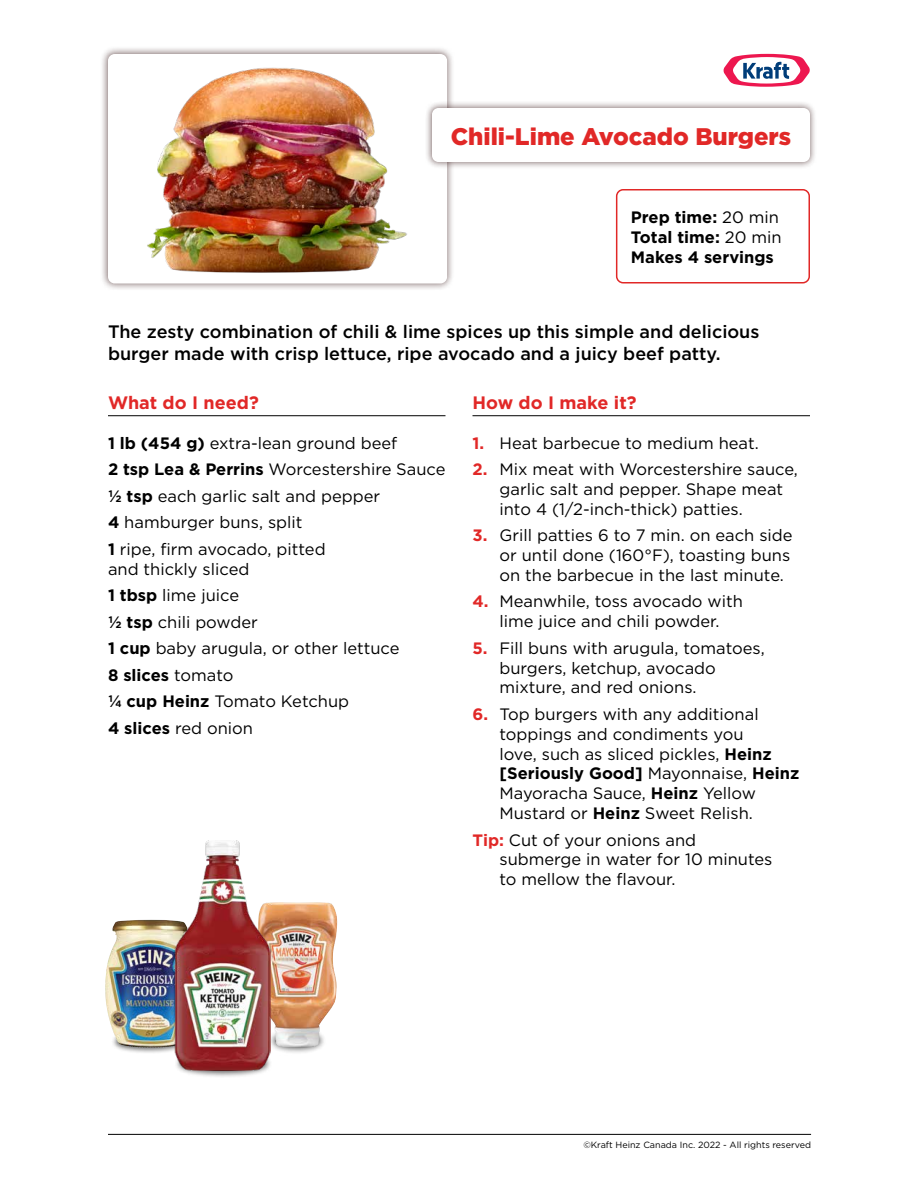
<style>
.page{position:relative;width:918px;height:1188px;background:#fff}
.page>*{position:absolute;margin:0;border:0;box-sizing:border-box;transform-origin:0 0}
.t1{font:900 24px "Gotham";color:#e12827}
.t2{font:500 18px/21.6px "Gotham";color:#000}
.t3{font:700 18px "Gotham";color:#e12827}
.t4{font:16.5px/19.8px "Gotham";color:#000}
.t5{font:700 16.5px/19.8px "Gotham";color:#000}
.t6{font:9px "Gotham";color:#000}
.s1{font-weight:400}
.s2{font-weight:700}
.s3{font-weight:700;color:#e12827}
</style>
<div class="page">
<hr style="left:108px;top:1134px;width:703px;height:1px;background:#000">
<svg style="left:724px;top:54px;width:86px;height:33px"></svg>
<div style="left:100px;top:46px;width:355px;height:245px;background:#240000;opacity:.6"></div>
<div style="left:108px;top:54px;width:339px;height:230px;background:#fff;border-radius:7px"></div>
<img style="left:108px;top:54px;width:339px;height:225px">
<div style="left:425px;top:101px;width:392px;height:68px;background:#240000;opacity:.6"></div>
<div style="left:432px;top:108px;width:378px;height:54px;background:#fff;border-radius:6px"></div>
<div style="left:616px;top:189px;width:194px;height:95px;border:2px solid #e12827;border-radius:6px"></div>
<hr style="left:108px;top:415px;width:338px;height:1px;background:#000">
<hr style="left:472px;top:415px;width:338px;height:1px;background:#000">
<div style="left:268px;top:1027px;width:58px;height:28px;background:#000;opacity:.6"></div>
<img style="left:270px;top:902px;width:67px;height:146px">
<div style="left:111px;top:1029px;width:77px;height:25px;background:#000;opacity:.6"></div>
<img style="left:105px;top:920px;width:70px;height:128px">
<div style="left:174px;top:1049px;width:98px;height:29px;background:#000;opacity:.6"></div>
<img style="left:175px;top:840px;width:95px;height:231px">
<h1 class="t1" style="left:451px;top:120px;width:342px">Chili-Lime Avocado Burgers</h1>
<p class="t5" style="left:631px;top:207px;width:152px">Prep time: <span class="s1">20 min<br></span>Total time: <span class="s1">20 min<br></span>Makes 4 servings</p>
<p class="t2" style="left:108px;top:321px;width:653px">The zesty combination of chili &amp; lime spices up this simple and delicious burger made with crisp lettuce, ripe avocado and a juicy beef patty.</p>
<p class="t3" style="left:108px;top:390px;width:152px">What do I need?</p>
<p class="t4" style="left:108px;top:429px;width:339px;line-height:26.5px"><span class="s2">1 lb (454 g)</span> extra-lean ground beef<br><span class="s2">2 tsp Lea &amp; Perrins</span> Worcestershire Sauce <span class="s2">½ tsp</span> each garlic salt and pepper<br><span class="s2">4</span> hamburger buns, split<br><span class="s2">1</span> ripe, firm avocado, pitted</p>
<p class="t4" style="left:108px;top:555px;width:293px;line-height:26.5px">and thickly sliced<br><span class="s2">1 tbsp</span> lime juice<br><span class="s2">½ tsp</span> chili powder<br><span class="s2">1 cup</span> baby arugula, or other lettuce<br><span class="s2">8 slices</span> tomato<br><span class="s2">¼ cup Heinz</span> Tomato Ketchup<br><span class="s2">4 slices</span> red onion</p>
<p class="t3" style="left:472px;top:390px;width:166px">How do I make it?</p>
<p class="t4" style="left:472px;top:433px;width:288px"><span class="s3">1.</span> Heat barbecue to medium heat.</p>
<p class="t4" style="left:499px;top:459px;width:300px;text-indent:-27px"><span class="s3">2.</span> Mix meat with Worcestershire sauce, garlic salt and pepper. Shape meat into 4 (1/2-inch-thick) patties.</p>
<p class="t4" style="left:499px;top:525px;width:295px;text-indent:-27px"><span class="s3">3.</span> Grill patties 6 to 7 min. on each side or until done (160°F), toasting buns on the barbecue in the last minute.</p>
<p class="t4" style="left:472px;top:591px;width:272px;text-align:center"><span class="s3">4.</span> Meanwhile, toss avocado with lime juice and chili powder.</p>
<p class="t4" style="left:499px;top:638px;width:267px;text-indent:-27px"><span class="s3">5.</span> Fill buns with arugula, tomatoes, burgers, ketchup, avocado mixture, and red onions.</p>
<p class="t4" style="left:499px;top:704px;width:301px;text-indent:-27px"><span class="s3">6.</span> Top burgers with any additional toppings and condiments you<br>love, such as sliced pickles, <span class="s2">Heinz [Seriously Good]</span> Mayonnaise, <span class="s2">Heinz<br></span>Mayoracha Sauce, <span class="s2">Heinz</span> Yellow<br>Mustard or <span class="s2">Heinz</span> Sweet Relish.</p>
<p class="t4" style="left:499px;top:829px;width:275px;text-indent:-27px"><span class="s3">Tip:</span> Cut of your onions and submerge in water for 10 minutes to mellow the flavour.</p>
<p class="t6" style="left:583px;top:1139px;width:229px">©Kraft Heinz Canada Inc. 2022 - All rights reserved</p>
</div>
